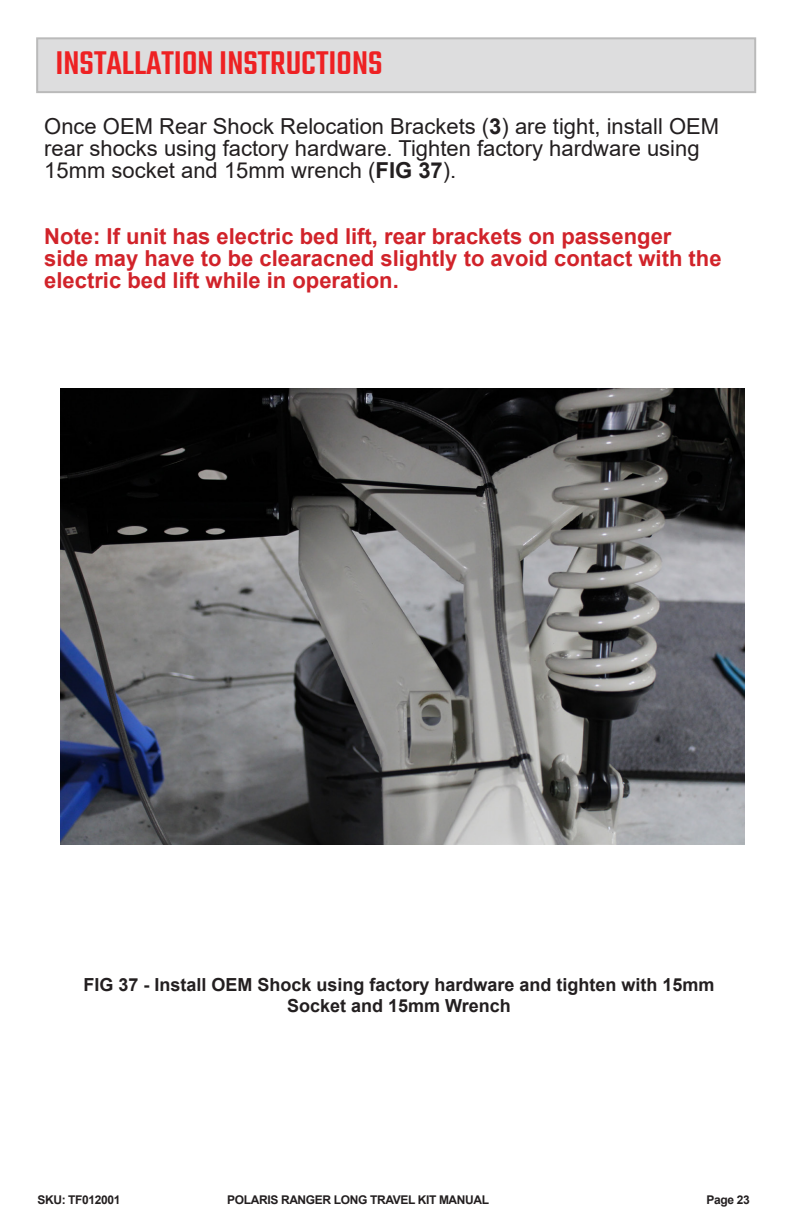
<style>
.page{position:relative;width:792px;height:1224px;background:#fff}
.page>*{position:absolute;margin:0;border:0;box-sizing:border-box;transform-origin:0 0}
.t1{font:500 36px "Teko";color:#ee2123}
.t2{font:22px/22px "Arial";color:#231f20}
.t3{font:700 22px/22px "Arial";color:#d1232a}
.t4{font:700 18px/21.6px "Arial";color:#231f20;text-align:center}
.t5{font:700 12px "Arial";letter-spacing:-.03em;color:#231f20}
.s1{font-weight:700}
</style>
<div class="page">
<div style="left:37px;top:38px;width:718px;height:54px;background:#ddddde"></div>
<div style="left:36px;top:37px;width:720px;height:56px;border:2px solid #bababa"></div>
<img style="left:60px;top:388px;width:685px;height:456px">
<p class="t1" style="left:56px;top:42px;width:328px">INSTALLATION INSTRUCTIONS</p>
<p class="t2" style="left:44px;top:115px;width:676px">Once OEM Rear Shock Relocation Brackets (<span class="s1">3</span>) are tight, install OEM rear shocks using factory hardware. Tighten factory hardware using<br>15mm socket and 15mm wrench (<span class="s1">FIG 37</span>).</p>
<p class="t3" style="left:44px;top:225px;width:679px">Note: If unit has electric bed lift, rear brackets on passenger<br>side may have to be clearacned slightly to avoid contact with the electric bed lift while in operation.</p>
<p class="t4" style="left:83px;top:974px;width:633px">FIG 37 - Install OEM Shock using factory hardware and tighten with 15mm<br>Socket and 15mm Wrench</p>
<p class="t5" style="left:37px;top:1191px;width:85px">SKU: TF012001</p>
<p class="t5" style="left:227px;top:1191px;width:263px">POLARIS RANGER LONG TRAVEL KIT MANUAL</p>
<p class="t5" style="left:706px;top:1191px;width:45px">Page 23</p>
</div>
